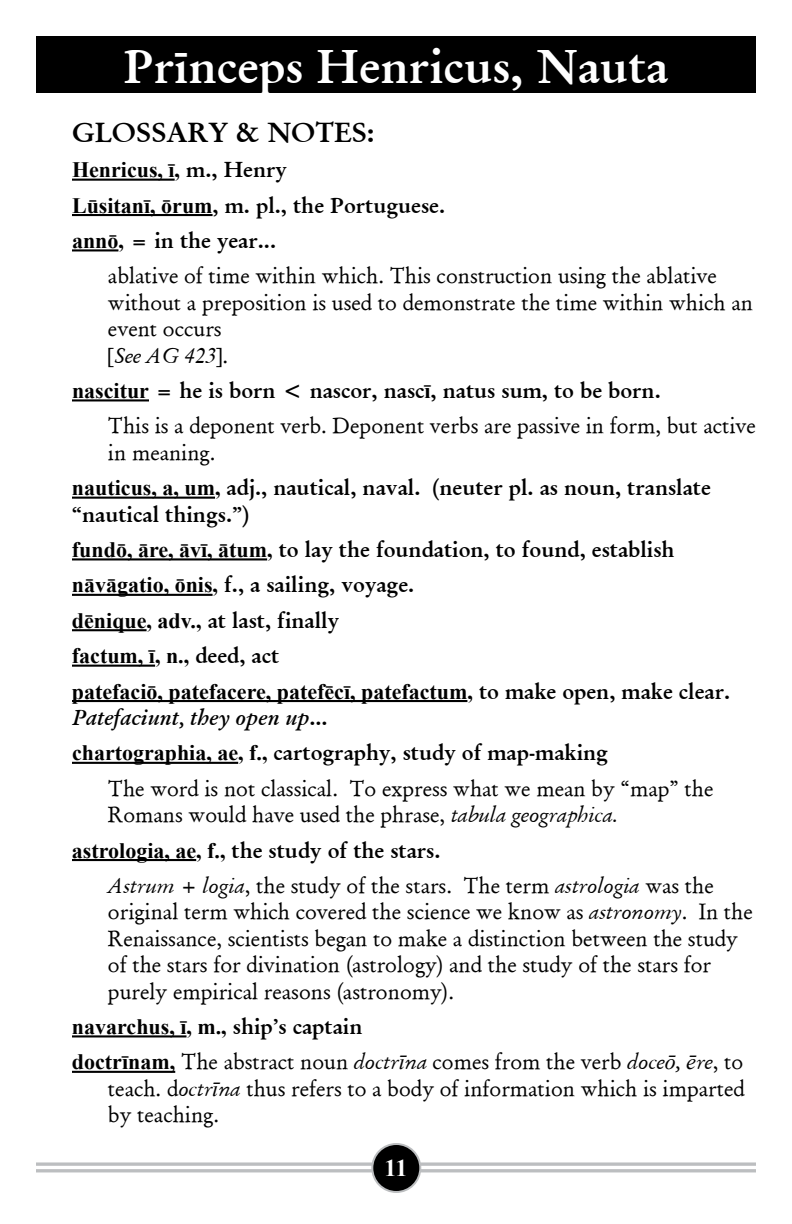
<style>
.page{position:relative;width:792px;height:1224px;background:#fff}
.page>*{position:absolute;margin:0;border:0;box-sizing:border-box;transform-origin:0 0}
.t1{font:48px "Garamond Macron Bold By Paul Kennett";color:#fff}
.t2{font:28px "Garamond Macron Bold By Paul Kennett";color:#000}
.t3{font:700 24px "Times New Roman";color:#fff}
.t4{font:22px/26.4px "Garamond Macronby Paul Kennett";color:#000}
.t5{font:22px/35.4px "Garamond Macron Bold By Paul Kennett";color:#000}
.t6{font:700 22px/35.4px "Times New Roman";color:#000}
.t7{font:22px "Garamond Macron Bold Italic By Paul Kennett";color:#000}
.t8{font:22px "Garamond Macron Italics By Paul Kennett";color:#000}
.s1{font-family:"Garamond Macron Bold By Paul Kennett";font-weight:400}
.s2{font-family:"Times New Roman";font-weight:700}
.s3{font-family:"Garamond Macronby Paul Kennett"}
.s4{font-family:"Garamond Macron Bold By Paul Kennett"}
.s5{font-family:"Garamond Macron Italics By Paul Kennett"}
.s6{font-family:"Times New Roman";font-style:italic}
</style>
<div class="page">
<div style="left:36px;top:36px;width:720px;height:56px;background:#000"></div>
<svg style="left:36px;top:1162px;width:720px;height:4px;background:#c7c8ca"></svg>
<hr style="left:36px;top:1169px;width:720px;height:3px;background:#bcbec0">
<div style="left:372px;top:1144px;width:48px;height:48px;background:#000;border-radius:50%"></div>
<div style="left:371px;top:1143px;width:50px;height:50px;border:2px solid #bcbec0;border-radius:50%"></div>
<hr style="left:72px;top:179px;width:103px;height:2px;background:#000">
<hr style="left:72px;top:214px;width:141px;height:2px;background:#000">
<hr style="left:72px;top:249px;width:46px;height:2px;background:#000">
<hr style="left:72px;top:399px;width:77px;height:2px;background:#000">
<hr style="left:72px;top:497px;width:143px;height:2px;background:#000">
<hr style="left:72px;top:558px;width:195px;height:2px;background:#000">
<hr style="left:72px;top:594px;width:141px;height:2px;background:#000">
<hr style="left:72px;top:629px;width:75px;height:2px;background:#000">
<hr style="left:72px;top:665px;width:83px;height:2px;background:#000">
<hr style="left:72px;top:700px;width:395px;height:2px;background:#000">
<hr style="left:72px;top:762px;width:166px;height:2px;background:#000">
<hr style="left:72px;top:859px;width:124px;height:2px;background:#000">
<hr style="left:72px;top:1035px;width:115px;height:2px;background:#000">
<hr style="left:72px;top:1071px;width:103px;height:2px;background:#000">
<h1 class="t1" style="left:124px;top:34px;width:546px">Prïnceps Henricus, Nauta</h1>
<p class="t2" style="left:72px;top:114px;width:304px">Glossary &amp; Notes :</p>
<p class="t6" style="left:72px;top:152px;width:216px">Henricus, ī, <span class="s1">m., Henry</span></p>
<p class="t5" style="left:72px;top:187px;width:375px"><span class="s2">Lūsitanī, ōrum</span>, m. pl., the Portuguese. <span class="s2">annō,</span> = in the year...</p>
<p class="t4" style="left:108px;top:262px;width:647px">ablative of time within which. This construction using the ablative without a preposition is used to demonstrate the time within which an event occurs</p>
<p class="t8" style="left:108px;top:341px;width:122px"><span class="s3">[</span>See AG 423<span class="s3">].</span></p>
<p class="t5" style="left:72px;top:372px;width:590px"><span class="s2">nascitur</span> = he is born &lt; nascor, nasc<span class="s2">ī</span>, natus sum, to be born.</p>
<p class="t4" style="left:108px;top:412px;width:650px">This is a deponent verb. Deponent verbs are passive in form, but active in meaning.</p>
<p class="t5" style="left:72px;top:474px;width:640px;line-height:26.4px"><span class="s2">nauticus, a, um,</span> adj., nautical, naval. (neuter pl. as noun, translate “nautical things.”)</p>
<p class="t5" style="left:72px;top:531px;width:604px"><span class="s2">fundō, āre, āvī, ātum,</span> to lay the foundation, to found, establish <span class="s2">nāvāgatio, ōnis,</span> f., a sailing, voyage.<br><span class="s2">dēnique, adv.,</span> at last, finally</p>
<p class="t6" style="left:72px;top:638px;width:660px">factum, ī, n., <span class="s1">deed, act<br></span>patefaciō, patefacere, patefēcī, patefactum, <span class="s1">to make open, make clear.</span></p>
<p class="t7" style="left:72px;top:703px;width:257px">Patefaciunt, they open up<span class="s4">...</span></p>
<p class="t5" style="left:72px;top:734px;width:538px"><span class="s2">chartographia, ae, f.,</span> cartography, study of map-making</p>
<p class="t4" style="left:108px;top:774px;width:607px">The word is not classical. To express what we mean by “map” the<br>Romans would have used the phrase, <span class="s5">tabula geographica.</span></p>
<p class="t5" style="left:72px;top:832px;width:370px"><span class="s2">astrologia, ae, f.,</span> the study of the stars.</p>
<p class="t4" style="left:108px;top:871px;width:646px"><span class="s5">Astrum + logia</span>, the study of the stars. The term <span class="s5">astrologia</span> was the original term which covered the science we know as <span class="s5">astronomy</span>. In the Renaissance, scientists began to make a distinction between the study of the stars for divination (astrology) and the study of the stars for purely empirical reasons (astronomy).</p>
<p class="t6" style="left:72px;top:1008px;width:292px">navarchus, ī, m., <span class="s1">ship’s captain</span></p>
<p class="t4" style="left:108px;top:1048px;width:638px;text-align:justify;text-indent:-36px"><span class="s2">doctrīnam,</span> The abstract noun <span class="s5">doctr</span><span class="s6">ī</span><span class="s5">na</span> comes from the verb <span class="s5">doce</span><span class="s6">ō</span><span class="s5">,</span> <span class="s6">ē</span><span class="s5">re</span>, to teach. d<span class="s5">octr</span><span class="s6">ī</span><span class="s5">na</span> thus refers to a body of information which is imparted by teaching.</p>
<p class="t3" style="left:385px;top:1152px;width:24px">11</p>
</div>
